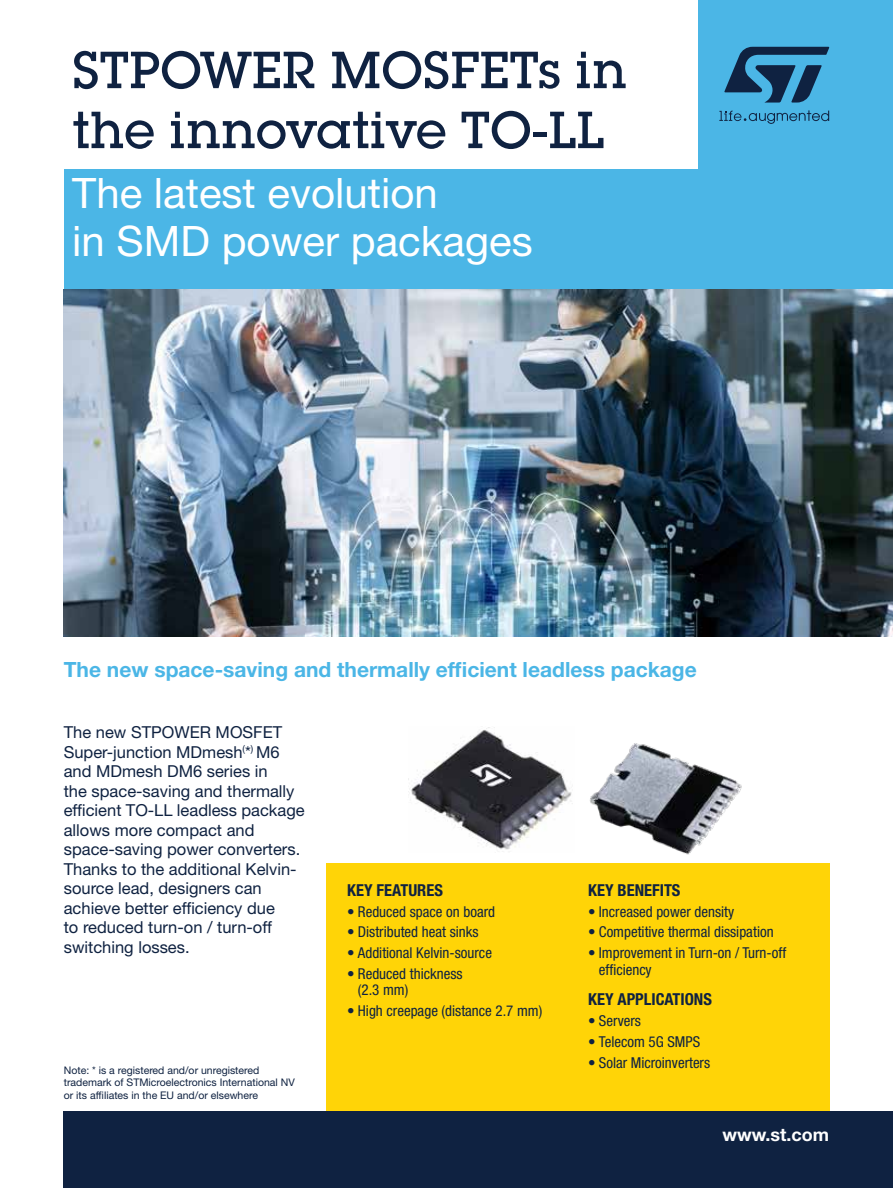
<style>
.page{position:relative;width:893px;height:1188px;background:#fff}
.page>*{position:absolute;margin:0;border:0;box-sizing:border-box;transform-origin:0 0}
.t1{font:500 51px/60px "Lubalin Graph Std";color:#0f2241}
.t2{font:42px/48px "Helvetica Neue LT Std";color:#fff}
.t3{font:700 21px "Helvetica Neue LT Std";color:#4bb6e6}
.t4{font:700 18px "Helvetica Neue LT Std";color:#fff}
.t5{font:16.5px/19.5px "Helvetica Neue LT Std";color:#0f2241}
.t6{font:700 condensed 16.5px "Helvetica Neue LT Std";color:#0f2241}
.t7{font:condensed 15px/16.5px "Helvetica Neue LT Std";color:#0f2241}
.t8{font:10.5px/12.6px "Helvetica Neue LT Std";color:#0f2241}
</style>
<div class="page">
<div style="left:698px;top:0;width:195px;height:627px;background:#4bb6e6"></div>
<div style="left:64px;top:169px;width:829px;height:129px;background:#4bb6e6"></div>
<svg style="left:724px;top:47px;width:105px;height:56px"></svg>
<svg style="left:719px;top:110px;width:110px;height:14px"></svg>
<img style="left:64px;top:290px;width:829px;height:347px">
<img style="left:590px;top:743px;width:152px;height:112px">
<div style="left:326px;top:863px;width:503px;height:267px;background:#ffd407"></div>
<div style="left:64px;top:1111px;width:829px;height:77px;background:#0f2241"></div>
<img style="left:408px;top:727px;width:165px;height:123px">
<h1 class="t1" style="left:72px;top:40px;width:556px">STPOWER MOSFETs in the innovative TO-LL</h1>
<h2 class="t2" style="left:72px;top:168px;width:462px">The latest evolution<br>in SMD power packages</h2>
<p class="t3" style="left:64px;top:657px;width:634px">The new space-saving and thermally efficient leadless package</p>
<p class="t5" style="left:64px;top:722px;width:242px">The new STPOWER MOSFET<br>Super-junction MDmesh<sup>(</sup>*<sup>)</sup> M6 and MDmesh DM6 series in<br>the space-saving and thermally efficient TO-LL leadless package allows more compact and space-saving power converters.<br>Thanks to the additional Kelvin&shy;source lead, designers can achieve better efficiency due<br>to reduced turn-on / turn-off switching losses.</p>
<p class="t8" style="left:64px;top:1064px;width:233px">Note: * is a registered and/or unregistered trademark of STMicroelectronics International NV or its affiliates in the EU and/or elsewhere</p>
<p class="t6" style="left:347px;top:880px;width:97px">KEY FEATURES</p>
<p class="t7" style="left:347px;top:903px;width:149px">• Reduced space on board</p>
<p class="t7" style="left:347px;top:924px;width:133px">• Distributed heat sinks</p>
<p class="t7" style="left:347px;top:945px;width:146px">• Additional Kelvin-source</p>
<p class="t7" style="left:358px;top:965px;width:106px;text-indent:-11px">• Reduced thickness (2.3 mm)</p>
<p class="t7" style="left:347px;top:1003px;width:197px">• High creepage (distance 2.7 mm)</p>
<p class="t6" style="left:588px;top:880px;width:94px">KEY BENEFITS</p>
<p class="t7" style="left:588px;top:903px;width:147px">• Increased power density</p>
<p class="t7" style="left:588px;top:924px;width:187px">• Competitive thermal dissipation</p>
<p class="t7" style="left:599px;top:945px;width:189px;text-indent:-11px">• Improvement in Turn-on / Turn-off efficiency</p>
<p class="t6" style="left:588px;top:990px;width:125px">KEY APPLICATIONS</p>
<p class="t7" style="left:588px;top:1013px;width:54px">• Servers</p>
<p class="t7" style="left:588px;top:1033px;width:113px">• Telecom 5G SMPS</p>
<p class="t7" style="left:588px;top:1054px;width:123px">• Solar Microinverters</p>
<p class="t4" style="left:723px;top:1124px;width:108px">www.st.com</p>
</div>
